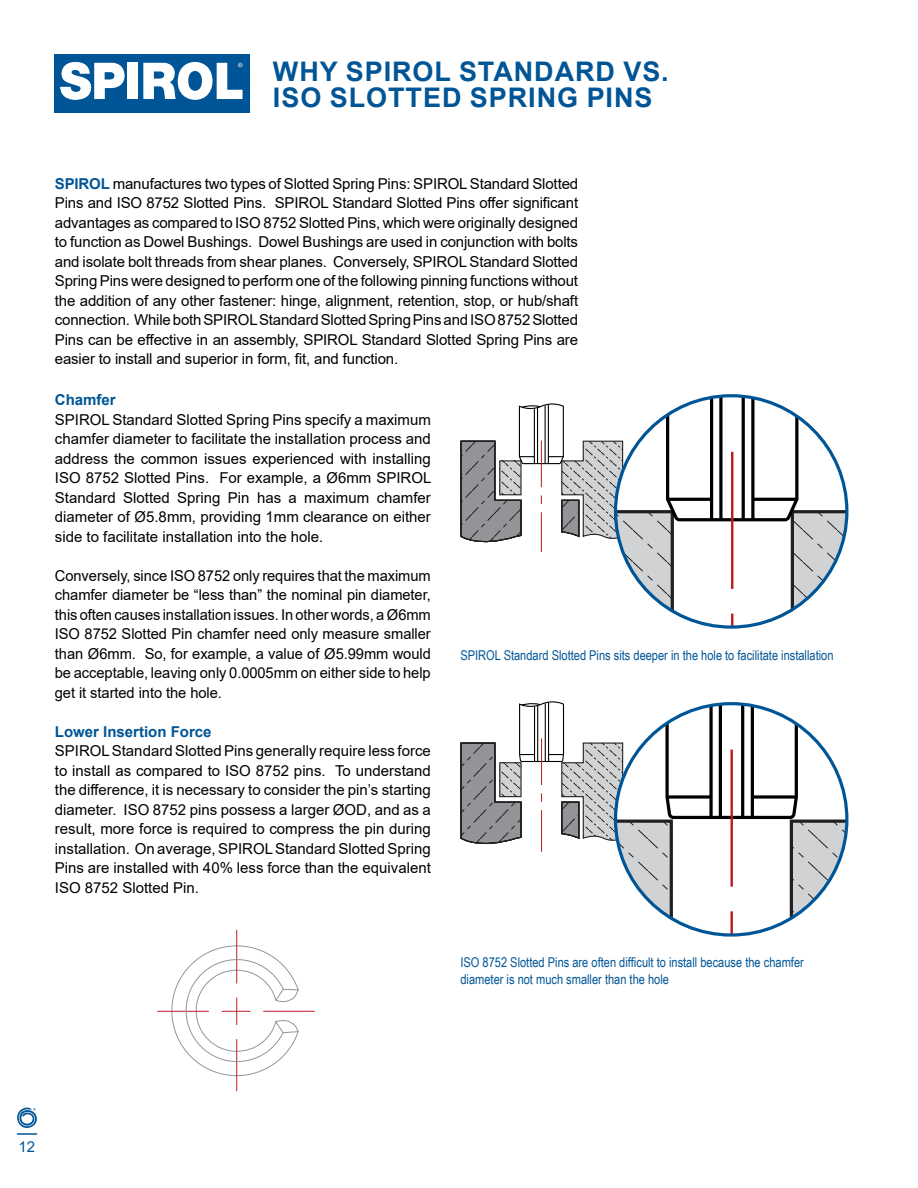
<style>
.page{position:relative;width:918px;height:1188px;background:#fff}
.page>*{position:absolute;margin:0;border:0;box-sizing:border-box;transform-origin:0 0}
.t1{font:700 27px/25.5px "Arial";letter-spacing:.035em;color:#005596}
.t2{font:15px/19.5px "Arial";color:#000;text-align:justify}
.t3{font:700 15px "Arial";color:#005596}
.t4{font:15px "Arial";color:#005596}
.t5{font:13.5px/16.2px "Arial Narrow";color:#005596}
.s1{font-weight:700;color:#005596}
</style>
<div class="page">
<div style="left:54px;top:54px;width:196px;height:59px;background:#005596"></div>
<div style="left:128px;top:63px;width:10px;height:36px;background:#fff"></div>
<svg style="left:60px;top:62px;width:65px;height:38px"></svg>
<svg style="left:143px;top:61px;width:100px;height:39px"></svg>
<hr style="left:158px;top:1011px;width:51px;height:1px;background:#be1e2d">
<hr style="left:264px;top:1011px;width:50px;height:1px;background:#be1e2d">
<hr style="left:236px;top:1039px;width:1px;height:52px;background:#be1e2d">
<hr style="left:236px;top:930px;width:1px;height:53px;background:#be1e2d">
<svg style="left:171px;top:945px;width:128px;height:132px"></svg>
<svg style="left:460px;top:701px;width:387px;height:233px"></svg>
<hr style="left:730px;top:911px;width:3px;height:24px;background:#bd1b21">
<hr style="left:730px;top:750px;width:3px;height:137px;background:#bd1b21">
<svg style="left:460px;top:396px;width:387px;height:231px"></svg>
<hr style="left:731px;top:452px;width:2px;height:137px;background:#bd1b21">
<hr style="left:17px;top:1133px;width:20px;height:2px;background:#005596">
<svg style="left:17px;top:1108px;width:20px;height:20px"></svg>
<h1 class="t1" style="left:273px;top:59px;width:397px">WHY SPIROL STANDARD VS.<br>ISO SLOTTED SPRING PINS</h1>
<p class="t2" style="left:55px;top:174px;width:525px"><span class="s1">SPIROL</span> manufactures two types of Slotted Spring Pins: SPIROL Standard Slotted Pins and ISO 8752 Slotted Pins. SPIROL Standard Slotted Pins offer significant advantages as compared to ISO 8752 Slotted Pins, which were originally designed to function as Dowel Bushings. Dowel Bushings are used in conjunction with bolts and isolate bolt threads from shear planes. Conversely, SPIROL Standard Slotted Spring Pins were designed to perform one of the following pinning functions without the addition of any other fastener: hinge, alignment, retention, stop, or hub/shaft connection. While both SPIROL Standard Slotted Spring Pins and ISO 8752 Slotted Pins can be effective in an assembly, SPIROL Standard Slotted Spring Pins are easier to install and superior in form, fit, and function.</p>
<p class="t3" style="left:55px;top:389px;width:62px">Chamfer</p>
<p class="t2" style="left:55px;top:409px;width:378px">SPIROL Standard Slotted Spring Pins specify a maximum chamfer diameter to facilitate the installation process and address the common issues experienced with installing ISO 8752 Slotted Pins. For example, a Ø6mm SPIROL Standard Slotted Spring Pin has a maximum chamfer diameter of Ø5.8mm, providing 1mm clearance on either side to facilitate installation into the hole.</p>
<p class="t2" style="left:55px;top:565px;width:377px">Conversely, since ISO 8752 only requires that the maximum chamfer diameter be “less than” the nominal pin diameter, this often causes installation issues. In other words, a Ø6mm ISO 8752 Slotted Pin chamfer need only measure smaller than Ø6mm. So, for example, a value of Ø5.99mm would be acceptable, leaving only 0.0005mm on either side to help get it started into the hole.</p>
<p class="t3" style="left:55px;top:721px;width:158px">Lower Insertion Force</p>
<p class="t2" style="left:55px;top:741px;width:377px">SPIROL Standard Slotted Pins generally require less force to install as compared to ISO 8752 pins. To understand the difference, it is necessary to consider the pin’s starting diameter. ISO 8752 pins possess a larger ØOD, and as a result, more force is required to compress the pin during installation. On average, SPIROL Standard Slotted Spring Pins are installed with 40% less force than the equivalent ISO 8752 Slotted Pin.</p>
<p class="t5" style="left:460px;top:646px;width:375px">SPIROL Standard Slotted Pins sits deeper in the hole to facilitate installation</p>
<p class="t5" style="left:460px;top:954px;width:345px">ISO 8752 Slotted Pins are often difficult to install because the chamfer diameter is not much smaller than the hole</p>
<p class="t4" style="left:19px;top:1136px;width:18px">12</p>
</div>
